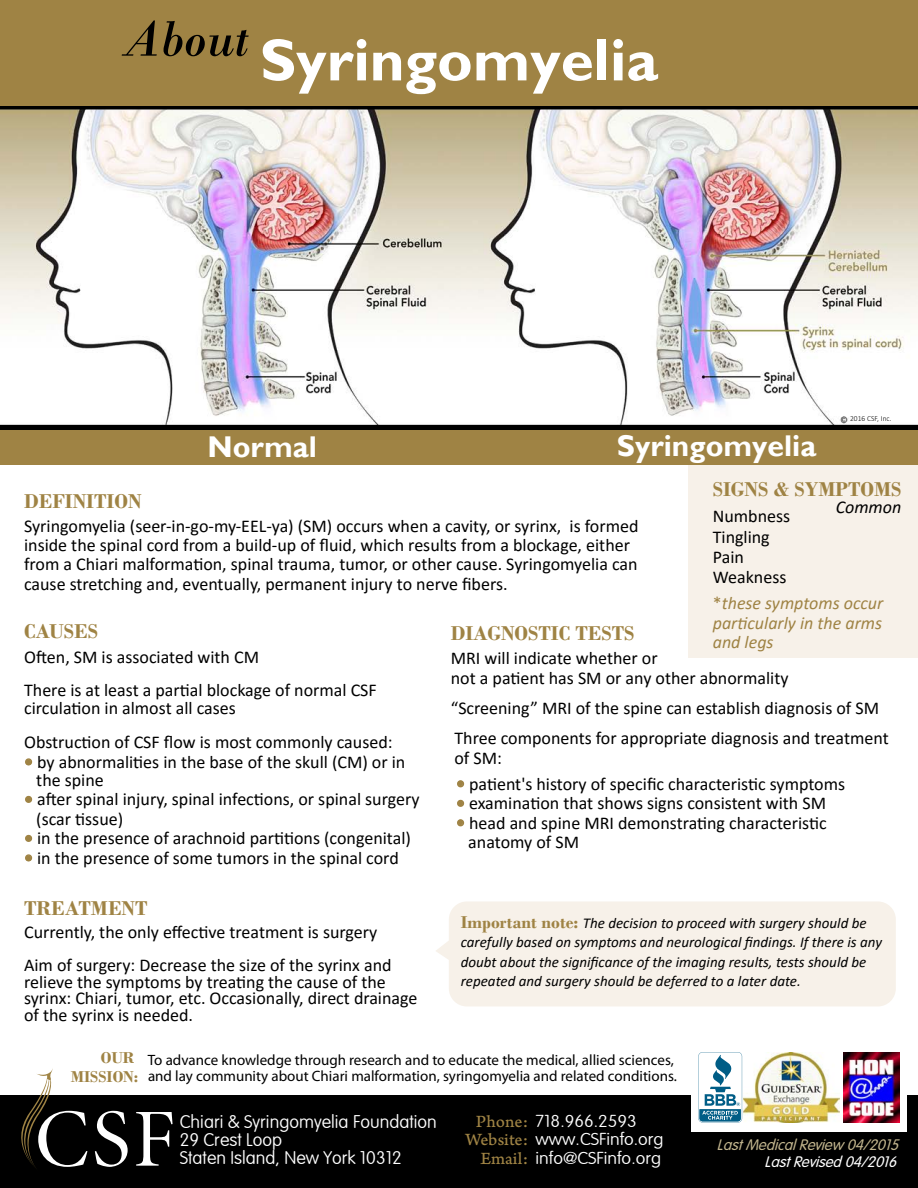
<style>
.page{position:relative;width:918px;height:1188px;background:#fff}
.page>*{position:absolute;margin:0;border:0;box-sizing:border-box;transform-origin:0 0}
.t1{font:700 60px "Gill Sans";color:#fff}
.t2{font:700 30px "Gill Sans";color:#fff}
.t3{font:700 21px "Bodoni";color:#9f8344}
.t4{font:18px/19.5px "Calibri";color:#000}
.t5{font:100 18px/18px "VAG Rounded Light S Si";color:#fff}
.t6{font:italic 18px/19.5px "Calibri";color:#9f8344;text-align:justify}
.t7{font:italic 18px "Calibri";color:#000}
.t8{font:100 16.95px "VAG Rounded Light S Si";color:#fff;scale:1.06 1}
.t9{font:700 16.5px/18.8px "Bodoni";color:#9f8344;text-align:right}
.t10{font:italic 15px/19.5px "Calibri";color:#000}
.t11{font:15px/16.5px "Myriad Pro";color:#000}
.t12{font:italic 300 15px "VAG Rounded";color:#c1b48d}
.t13{font:italic 300 15px "VAG Rounded";color:#fff}
.t14{font:300 7.65px "Calibri";letter-spacing:.01em;color:#000;scale:.96 1}
.s1{font-style:normal}
.s2{color:#9f8344}
.s3{font-family:"Bodoni";font-weight:700;font-style:normal;font-size:18px;color:#9f8344}
.s4{font-family:"Arno Pro Caption";font-weight:400;font-size:18px;color:#9f8344}
</style>
<div class="page">
<div style="left:688px;top:460px;width:230px;height:198px;background:#f7f1e9"></div>
<div style="left:436px;top:901px;width:460px;height:105px;background:#f7f1e9"></div>
<div style="left:0;top:425px;width:918px;height:40px;background:#9f8344"></div>
<img style="left:0;top:109px;width:918px;height:321px">
<div style="left:0;top:1095px;width:918px;height:93px;background:#000"></div>
<svg style="left:95px;top:1111px;width:33px;height:56px"></svg>
<svg style="left:136px;top:1112px;width:37px;height:54px"></svg>
<svg style="left:21px;top:1068px;width:66px;height:100px"></svg>
<div style="left:691px;top:1051px;width:216px;height:81px;background:#fff"></div>
<img style="left:843px;top:1052px;width:56px;height:71px">
<svg style="left:698px;top:1052px;width:44px;height:71px"></svg>
<img style="left:743px;top:1052px;width:97px;height:71px">
<hr style="left:0;top:105px;width:918px;height:4px;background:#000">
<hr style="left:0;top:425px;width:918px;height:4px;background:#000">
<div style="left:0;top:0;width:918px;height:106px;background:#9f8344"></div>
<svg style="left:25px;top:758px;width:8px;height:8px"></svg>
<svg style="left:25px;top:795px;width:8px;height:8px"></svg>
<svg style="left:25px;top:834px;width:8px;height:8px"></svg>
<svg style="left:25px;top:854px;width:8px;height:8px"></svg>
<svg style="left:457px;top:780px;width:8px;height:8px"></svg>
<svg style="left:457px;top:799px;width:8px;height:8px"></svg>
<svg style="left:457px;top:819px;width:8px;height:8px"></svg>
<h1 class="t1" style="left:122px;top:24px;width:538px"><sup>About</sup> Syringomyelia</h1>
<h2 class="t2" style="left:207px;top:429px;width:111px">Normal</h2>
<h2 class="t2" style="left:617px;top:428px;width:201px">Syringomyelia</h2>
<p class="t14" style="left:850px;top:414px;width:45px">2016 CSF, Inc.</p>
<p class="t3" style="left:713px;top:477px;width:190px">SIGNS &amp; SYMPTOMS</p>
<p class="t4" style="left:713px;top:506px;width:79px">Numbness</p>
<p class="t4" style="left:713px;top:547px;width:33px">Pain</p>
<p class="t6" style="left:713px;top:593px;width:172px"><span class="s1">*</span>these symptoms occur particularly in the arms and legs</p>
<p class="t3" style="left:24px;top:489px;width:119px">DEFINITION</p>
<p class="t4" style="left:24px;top:515px;width:616px">Syringomyelia (seer-in-go-my-EEL-ya) (SM) occurs when a cavity, or syrinx, is formed inside the spinal cord from a build-up of fluid, which results from a blockage, either from a Chiari malformation, spinal trauma, tumor, or other cause. Syringomyelia can cause stretching and, eventually, permanent injury to nerve fibers.</p>
<p class="t7" style="left:836px;top:495px;width:67px">Common</p>
<p class="t4" style="left:713px;top:526px;width:58px">Tingling</p>
<p class="t4" style="left:713px;top:567px;width:75px">Weakness</p>
<p class="t3" style="left:24px;top:619px;width:75px">CAUSES</p>
<p class="t3" style="left:451px;top:620px;width:185px">DIAGNOSTIC TESTS</p>
<p class="t4" style="left:451px;top:648px;width:339px">MRI will indicate whether or<br>not a patient has SM or any other abnormality</p>
<p class="t4" style="left:451px;top:693px;width:439px;line-height:30px">“Screening” MRI of the spine can establish diagnosis of SM<br>Three components for appropriate diagnosis and treatment</p>
<p class="t4" style="left:455px;top:748px;width:49px">of SM:</p>
<p class="t4" style="left:456px;top:773px;width:391px"><span class="s2">•</span> patient's history of specific characteristic symptoms</p>
<p class="t4" style="left:456px;top:793px;width:372px"><span class="s2">•</span> examination that shows signs consistent with SM</p>
<p class="t4" style="left:468px;top:812px;width:360px;text-indent:-12px"><span class="s2">•</span> head and spine MRI demonstrating characteristic anatomy of SM</p>
<p class="t4" style="left:24px;top:640px;width:354px;line-height:33px">Often, SM is associated with CM<br>There is at least a partial blockage of normal CSF</p>
<p class="t4" style="left:24px;top:690px;width:370px;line-height:34.5px">circulation in almost all cases<br>Obstruction of CSF flow is most commonly caused:</p>
<p class="t4" style="left:36px;top:752px;width:371px;line-height:18px;text-indent:-12px"><span class="s2">•</span> by abnormalities in the base of the skull (CM) or in the spine</p>
<p class="t4" style="left:36px;top:789px;width:385px;text-indent:-12px"><span class="s2">•</span> after spinal injury, spinal infections, or spinal surgery (scar tissue)</p>
<p class="t4" style="left:24px;top:828px;width:388px"><span class="s2">•</span> in the presence of arachnoid partitions (congenital)</p>
<p class="t4" style="left:24px;top:847px;width:376px"><span class="s2">•</span> in the presence of some tumors in the spinal cord</p>
<p class="t3" style="left:24px;top:896px;width:125px">TREATMENT</p>
<p class="t4" style="left:24px;top:915px;width:369px;line-height:33px">Currently, the only effective treatment is surgery<br>Aim of surgery: Decrease the size of the syrinx and</p>
<p class="t4" style="left:24px;top:973px;width:395px;line-height:16.5px">relieve the symptoms by treating the cause of the syrinx: Chiari, tumor, etc. Occasionally, direct drainage of the syrinx is needed.</p>
<p class="t10" style="left:461px;top:913px;width:423px"><span class="s3">Important note:</span> The decision to proceed with surgery should be carefully based on symptoms and neurological findings. If there is any doubt about the significance of the imaging results, tests should be repeated and surgery should be deferred to a later date.</p>
<p class="t9" style="left:71px;top:1048px;width:69px">OUR<br>MISSION:</p>
<p class="t11" style="left:148px;top:1051px;width:531px">To advance knowledge through research and to educate the medical, allied sciences, and lay community about Chiari malformation, syringomyelia and related conditions.</p>
<p class="t5" style="left:180px;top:1112px;width:259px">Chiari &amp; Syringomyelia Foundation<br>29 Crest Loop<br>Staten Island, New York 10312</p>
<p class="t8" style="left:476px;top:1111px;width:153px"><span class="s4">Phone:</span> 718.966.2593</p>
<p class="t8" style="left:465px;top:1130px;width:188px"><span class="s4">Website:</span> www.CSFinfo.org</p>
<p class="t8" style="left:480px;top:1148px;width:172px"><span class="s4">Email:</span> info@CSFinfo.org</p>
<p class="t12" style="left:717px;top:1136px;width:183px">Last Medical Review 04/2015</p>
<p class="t13" style="left:765px;top:1153px;width:133px">Last Revised 04/2016</p>
</div>
